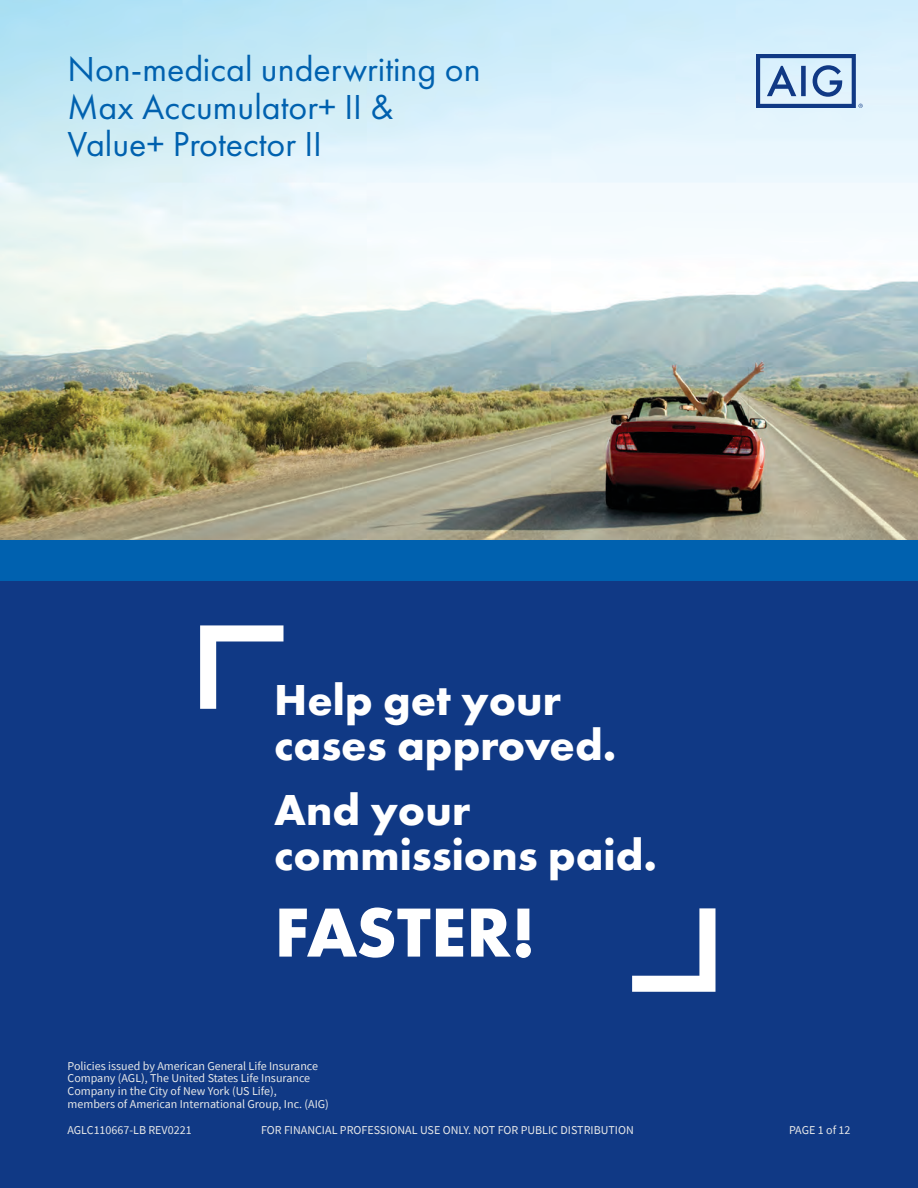
<style>
.page{position:relative;width:918px;height:1188px;background:#fff}
.page>*{position:absolute;margin:0;border:0;box-sizing:border-box;transform-origin:0 0}
.Cover-Header-1{font:700 72px "Futura PT";color:#fff}
.Cover-Header-1-2{font:700 45px/45px "Futura PT";color:#fff}
.Cover-Sub-Header-2-R{font:36px/37.5px "Futura PT";color:#0061af}
.Form-Page-Form_Justi{font:12px/12.8px "Source Sans Pro";color:#e7e8e8}
</style>
<div class="page">
<div style="left:0;top:579px;width:918px;height:609px;background:#103985"></div>
<img style="left:0;top:0;width:918px;height:540px">
<div style="left:0;top:540px;width:918px;height:40px;background:#0061af"></div>
<svg style="left:200px;top:625px;width:84px;height:84px"></svg>
<svg style="left:632px;top:908px;width:84px;height:84px"></svg>
<svg style="left:756px;top:54px;width:107px;height:54px;background:#95b0d2"></svg>
<p class="Cover-Sub-Header-2-R" style="left:68px;top:51px;width:415px">Non-medical underwriting on<br>Max Accumulator+ II &amp;<br>Value+ Protector II</p>
<p class="Cover-Header-1-2" style="left:274px;top:676px;width:344px">Help get your cases approved.</p>
<p class="Cover-Header-1-2" style="left:274px;top:787px;width:384px">And your commissions paid.</p>
<p class="Cover-Header-1" style="left:274px;top:886px;width:263px">FASTER!</p>
<p class="Form-Page-Form_Justi" style="left:68px;top:1059px;width:263px">Policies issued by American General Life Insurance Company (AGL), The United States Life Insurance Company in the City of New York (US Life),<br>members of American International Group, Inc. (AIG)</p>
<p class="Form-Page-Form_Justi" style="left:68px;top:1124px;width:126px">AGLC110667-LB REV0221</p>
<p class="Form-Page-Form_Justi" style="left:261px;top:1124px;width:374px">FOR FINANCIAL PROFESSIONAL USE ONLY. NOT FOR PUBLIC DISTRIBUTION</p>
<p class="Form-Page-Form_Justi" style="left:789px;top:1124px;width:63px">PAGE 1 of 12</p>
</div>
